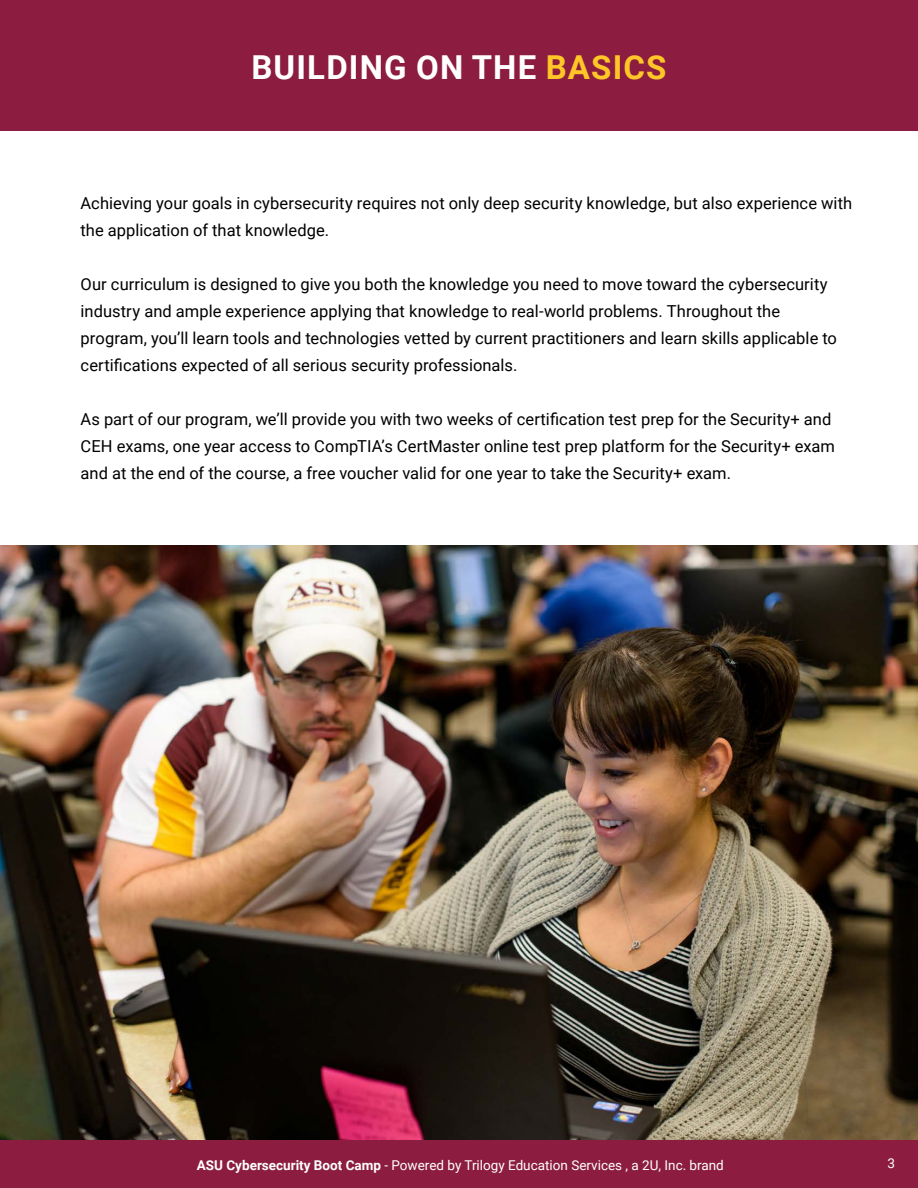
<style>
.page{position:relative;width:918px;height:1188px;background:#fff}
.page>*{position:absolute;margin:0;border:0;box-sizing:border-box;transform-origin:0 0}
.t1{font:700 33px "Roboto";letter-spacing:.035em;color:#fff}
.t2{font:16.5px/27px "Roboto";letter-spacing:.005em;color:#000}
.t3{font:13.5px "Roboto";color:#fff}
.s1{color:#ffc627}
.s2{font-weight:700}
</style>
<div class="page">
<div style="left:0;top:1140px;width:918px;height:48px;background:#8c1d40"></div>
<img style="left:0;top:545px;width:918px;height:595px">
<div style="left:0;top:0;width:918px;height:130px;background:#8c1d40"></div>
<h1 class="t1" style="left:251px;top:44px;width:417px">BUILDING ON THE <span class="s1">BASICS</span></h1>
<p class="t2" style="left:81px;top:189px;width:773px">Achieving your goals in cybersecurity requires not only deep security knowledge, but also experience with the application of that knowledge.</p>
<p class="t2" style="left:81px;top:270px;width:758px">Our curriculum is designed to give you both the knowledge you need to move toward the cybersecurity industry and ample experience applying that knowledge to real-world problems. Throughout the program, you’ll learn tools and technologies vetted by current practitioners and learn skills applicable to certifications expected of all serious security professionals.</p>
<p class="t2" style="left:81px;top:405px;width:756px">As part of our program, we’ll provide you with two weeks of certification test prep for the Security+ and<br>CEH exams, one year access to CompTIA’s CertMaster online test prep platform for the Security+ exam and at the end of the course, a free voucher valid for one year to take the Security+ exam.</p>
<p class="t3" style="left:197px;top:1155px;width:529px"><span class="s2">ASU Cybersecurity Boot Camp</span> - Powered by Trilogy Education Services , a 2U, Inc. brand</p>
<p class="t3" style="left:888px;top:1154px;width:9px">3</p>
</div>
